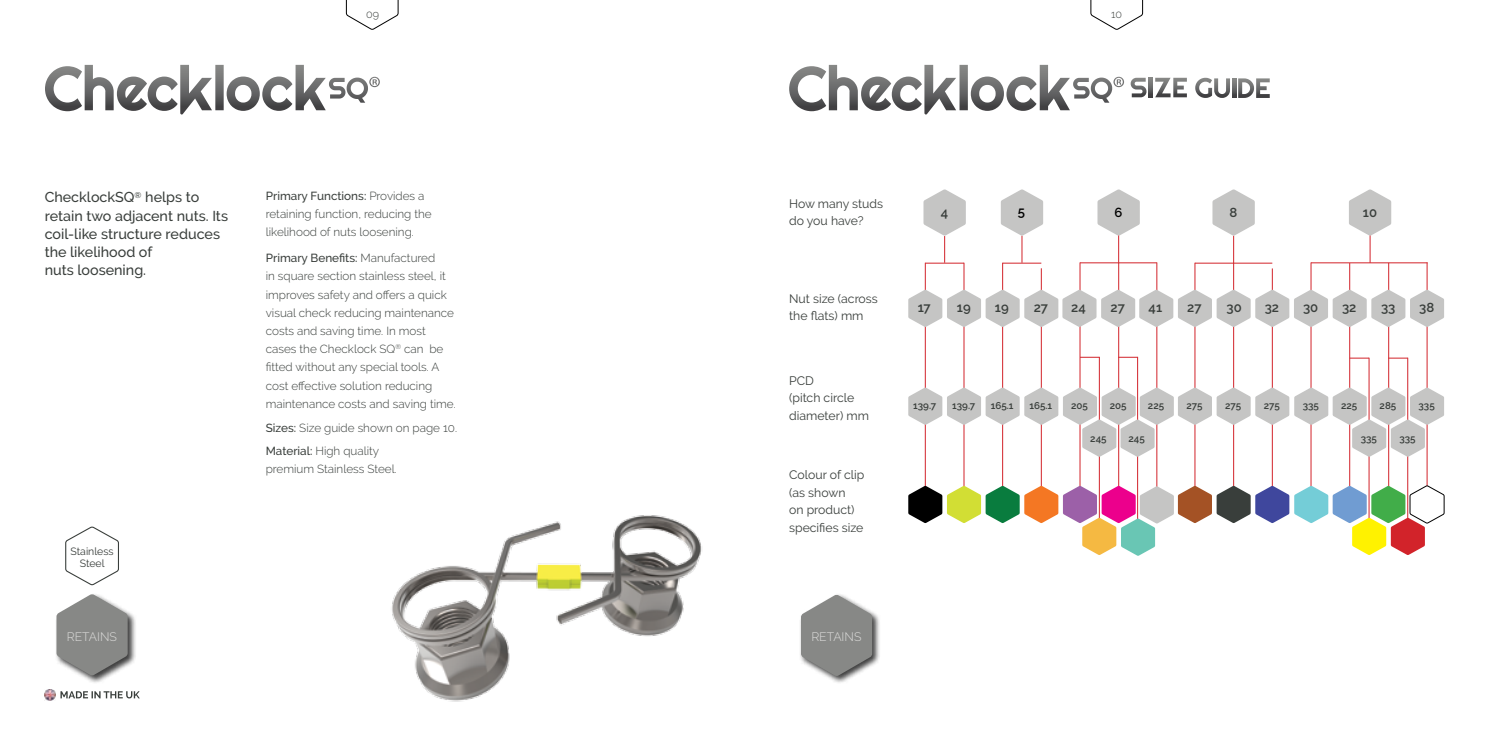
<style>
.page{position:relative;width:1489px;height:745px;background:#fff}
.page>*{position:absolute;margin:0;border:0;box-sizing:border-box;transform-origin:0 0}
.t1{font:500 14.35px/18.2px "Raleway";color:#393e3b}
.t2{font:600 13.12px "Raleway";color:#393e3b}
.t3{font:600 13.12px "Raleway";color:#000}
.t4{font:12.25px/17.5px "Raleway";color:#393e3b}
.t5{font:300 12.25px "Raleway";color:#dedddc}
.t6{font:300 11.72px/18.2px "Raleway";color:#393e3b}
.t7{font:300 10.85px "Raleway";color:#393e3b}
.t8{font:10.5px/12.6px "Raleway";color:#393e3b;text-align:center}
.t9{font:600 9.8px "Raleway";color:#393e3b}
.s1{font-weight:500}
</style>
<div class="page">
<svg style="left:45px;top:65px;width:281px;height:49px"></svg>
<svg style="left:65px;top:526px;width:54px;height:59px"></svg>
<svg style="left:346px;top:0;width:52px;height:30px"></svg>
<img style="left:392px;top:515px;width:310px;height:187px">
<svg style="left:1090px;top:0;width:52px;height:30px"></svg>
<svg style="left:45px;top:689px;width:95px;height:10px"></svg>
<div style="left:55px;top:592px;width:81px;height:91px;background:#000;opacity:.75"></div>
<svg style="left:56px;top:593px;width:72px;height:82px"></svg>
<svg style="left:789px;top:65px;width:280px;height:49px"></svg>
<svg style="left:1238px;top:78px;width:31px;height:20px"></svg>
<svg style="left:1148px;top:78px;width:4px;height:19px"></svg>
<svg style="left:1232px;top:78px;width:3px;height:20px"></svg>
<svg style="left:1130px;top:78px;width:16px;height:19px"></svg>
<svg style="left:1195px;top:78px;width:34px;height:20px"></svg>
<svg style="left:1155px;top:78px;width:31px;height:19px"></svg>
<hr style="left:924px;top:262px;width:1px;height:238px;background:#d2232a">
<svg style="left:1212px;top:189px;width:42px;height:46px"></svg>
<svg style="left:923px;top:189px;width:42px;height:73px"></svg>
<hr style="left:925px;top:262px;width:38px;height:1px;background:#d2232a">
<hr style="left:963px;top:262px;width:1px;height:238px;background:#d2232a">
<svg style="left:1000px;top:189px;width:43px;height:73px"></svg>
<hr style="left:1002px;top:262px;width:39px;height:1px;background:#d2232a">
<hr style="left:1040px;top:268px;width:1px;height:228px;background:#d2232a">
<hr style="left:1002px;top:262px;width:1px;height:238px;background:#d2232a">
<svg style="left:1097px;top:189px;width:42px;height:73px"></svg>
<hr style="left:1079px;top:262px;width:39px;height:1px;background:#d2232a">
<svg style="left:1080px;top:356px;width:18px;height:1px"></svg>
<hr style="left:1118px;top:262px;width:1px;height:238px;background:#d2232a">
<hr style="left:1098px;top:356px;width:1px;height:180px;background:#d2232a">
<hr style="left:1079px;top:262px;width:1px;height:238px;background:#d2232a">
<hr style="left:1233px;top:236px;width:1px;height:264px;background:#d2232a">
<hr style="left:1194px;top:262px;width:78px;height:1px;background:#d2232a">
<hr style="left:1271px;top:268px;width:1px;height:228px;background:#d2232a">
<hr style="left:1194px;top:262px;width:1px;height:238px;background:#d2232a">
<svg style="left:1349px;top:189px;width:41px;height:73px"></svg>
<hr style="left:1310px;top:262px;width:117px;height:1px;background:#d2232a">
<hr style="left:1426px;top:262px;width:1px;height:237px;background:#d2232a">
<hr style="left:1310px;top:262px;width:1px;height:238px;background:#d2232a">
<hr style="left:1349px;top:263px;width:1px;height:237px;background:#d2232a">
<hr style="left:1388px;top:263px;width:1px;height:237px;background:#d2232a">
<svg style="left:1349px;top:357px;width:19px;height:1px"></svg>
<hr style="left:1368px;top:357px;width:1px;height:179px;background:#d2232a">
<svg style="left:1388px;top:357px;width:19px;height:1px"></svg>
<hr style="left:1407px;top:357px;width:1px;height:180px;background:#d2232a">
<hr style="left:1118px;top:262px;width:38px;height:1px;background:#d2232a">
<hr style="left:1156px;top:262px;width:1px;height:238px;background:#d2232a">
<svg style="left:908px;top:289px;width:535px;height:38px"></svg>
<svg style="left:1118px;top:356px;width:19px;height:1px"></svg>
<hr style="left:1137px;top:356px;width:1px;height:180px;background:#d2232a">
<svg style="left:908px;top:387px;width:535px;height:69px"></svg>
<svg style="left:908px;top:485px;width:536px;height:70px"></svg>
<div style="left:799px;top:593px;width:81px;height:91px;background:#000;opacity:.75"></div>
<svg style="left:801px;top:594px;width:71px;height:81px"></svg>
<p class="t7" style="left:366px;top:8px;width:14px">09</p>
<p class="t7" style="left:1111px;top:8px;width:12px">10</p>
<p class="t1" style="left:45px;top:188px;width:185px">ChecklockSQ<sup>®</sup> helps to retain two adjacent nuts. Its coil-like structure reduces the likelihood of<br>nuts loosening.</p>
<p class="t6" style="left:266px;top:187px;width:167px"><span class="s1">Primary Functions:</span> Provides a retaining function, reducing the likelihood of nuts loosening.</p>
<p class="t6" style="left:266px;top:248px;width:191px"><span class="s1">Primary Benefits:</span> Manufactured<br>in square section stainless steel, it improves safety and offers a quick visual check reducing maintenance costs and saving time. In most cases the Checklock SQ<sup>®</sup> can be fitted without any special tools. A cost effective solution reducing maintenance costs and saving time.</p>
<p class="t6" style="left:266px;top:415px;width:193px;line-height:23.6px"><span class="s1">Sizes:</span> Size guide shown on page 10.<br><span class="s1">Material:</span> High quality</p>
<p class="t6" style="left:266px;top:460px;width:132px">premium Stainless Steel.</p>
<p class="t8" style="left:70px;top:544px;width:45px">Stainless<br>Steel</p>
<p class="t5" style="left:67px;top:628px;width:52px">RETAINS</p>
<p class="t4" style="left:789px;top:194px;width:95px">How many studs do you have?</p>
<p class="t4" style="left:789px;top:289px;width:90px">Nut size (across the flats) mm</p>
<p class="t4" style="left:789px;top:371px;width:81px">PCD<br>(pitch circle diameter) mm</p>
<p class="t4" style="left:789px;top:465px;width:77px">Colour of clip (as shown<br>on product) specifies size</p>
<p class="t2" style="left:940px;top:205px;width:9px">4</p>
<p class="t3" style="left:1017px;top:203px;width:9px">5</p>
<p class="t3" style="left:1114px;top:205px;width:9px">6</p>
<p class="t2" style="left:1229px;top:205px;width:9px">8</p>
<p class="t2" style="left:1362px;top:205px;width:16px">10</p>
<p class="t2" style="left:917px;top:299px;width:15px">17</p>
<p class="t2" style="left:956px;top:299px;width:15px">19</p>
<p class="t2" style="left:994px;top:299px;width:15px">19</p>
<p class="t2" style="left:1033px;top:299px;width:16px">27</p>
<p class="t2" style="left:1071px;top:299px;width:16px">24</p>
<p class="t2" style="left:1110px;top:299px;width:16px">27</p>
<p class="t2" style="left:1148px;top:299px;width:15px">41</p>
<p class="t2" style="left:1187px;top:299px;width:16px">27</p>
<p class="t2" style="left:1226px;top:299px;width:17px">30</p>
<p class="t2" style="left:1264px;top:299px;width:16px">32</p>
<p class="t2" style="left:1302px;top:299px;width:17px">30</p>
<p class="t2" style="left:1341px;top:299px;width:16px">32</p>
<p class="t2" style="left:1380px;top:299px;width:16px">33</p>
<p class="t2" style="left:1418px;top:299px;width:17px">38</p>
<p class="t9" style="left:913px;top:400px;width:24px">139.7</p>
<p class="t9" style="left:952px;top:400px;width:24px">139.7</p>
<p class="t9" style="left:990px;top:400px;width:24px">165.1</p>
<p class="t9" style="left:1029px;top:400px;width:24px">165.1</p>
<p class="t9" style="left:1071px;top:400px;width:18px">205</p>
<p class="t9" style="left:1109px;top:400px;width:18px">205</p>
<p class="t9" style="left:1147px;top:400px;width:18px">225</p>
<p class="t9" style="left:1090px;top:432px;width:18px">245</p>
<p class="t9" style="left:1128px;top:432px;width:18px">245</p>
<p class="t9" style="left:1186px;top:400px;width:17px">275</p>
<p class="t9" style="left:1224px;top:400px;width:17px">275</p>
<p class="t9" style="left:1263px;top:400px;width:17px">275</p>
<p class="t9" style="left:1302px;top:400px;width:18px">335</p>
<p class="t9" style="left:1340px;top:400px;width:18px">225</p>
<p class="t9" style="left:1379px;top:400px;width:18px">285</p>
<p class="t9" style="left:1418px;top:400px;width:18px">335</p>
<p class="t9" style="left:1360px;top:432px;width:18px">335</p>
<p class="t9" style="left:1399px;top:432px;width:18px">335</p>
<p class="t9" style="left:1348px;top:400px;width:12px">32</p>
<p class="t5" style="left:811px;top:629px;width:52px">RETAINS</p>
</div>
